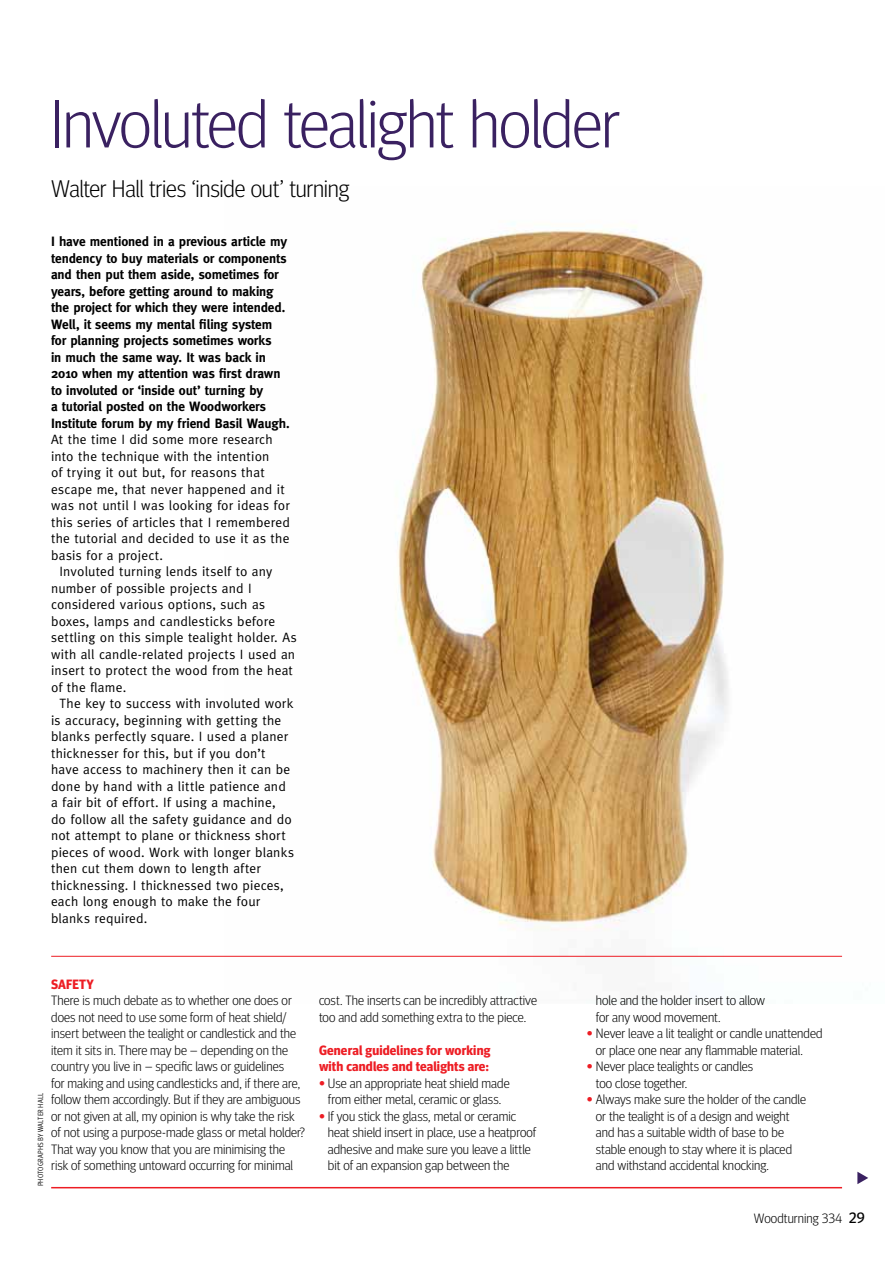
<style>
.page{position:relative;width:893px;height:1263px;background:#fff}
.page>*{position:absolute;margin:0;border:0;box-sizing:border-box;transform-origin:0 0}
.t1{font:300 67.5px "Meta Headline";letter-spacing:-.02em;color:#3a2161}
.t2{font:300 24px "Meta Headline";letter-spacing:-.01em;color:#000}
.t3{font:300 13.5px/16.5px "Meta Headline";letter-spacing:.005em;color:#000}
.t4{font:13.5px/16.5px "Meta";letter-spacing:.015em;color:#000}
.t5{font:700 13.5px/16.5px "Meta";letter-spacing:-.005em;color:#000}
.t6{font:700 13.5px/16.5px "Meta Headline";letter-spacing:.01em;color:#ed1d24}
.t7{font:7.5px "Meta Cond Normal";letter-spacing:.03em;color:#000}
.s1{font-weight:700;color:#ed1d24}
.s2{font-weight:400;font-size:15px}
</style>
<div class="page">
<img style="left:224px;top:223px;width:619px;height:779px">
<svg style="left:857px;top:1172px;width:11px;height:12px"></svg>
<hr style="left:51px;top:956px;width:791px;height:1px;background:#ed1d24">
<hr style="left:51px;top:1187px;width:791px;height:1px;background:#ed1d24">
<h1 class="t1" style="left:50px;top:84px;width:571px">Involuted tealight holder</h1>
<h2 class="t2" style="left:51px;top:174px;width:300px">Walter Hall tries ‘inside out’ turning</h2>
<p class="t5" style="left:51px;top:233px;width:240px">I have mentioned in a previous article my tendency to buy materials or components and then put them aside, sometimes for years, before getting around to making the project for which they were intended.<br>Well, it seems my mental filing system for planning projects sometimes works<br>in much the same way. It was back in 2010 when my attention was first drawn to involuted or ‘inside out’ turning by<br>a tutorial posted on the Woodworkers Institute forum by my friend Basil Waugh.</p>
<p class="t4" style="left:51px;top:431px;width:240px">At the time I did some more research into the technique with the intention<br>of trying it out but, for reasons that escape me, that never happened and it was not until I was looking for ideas for this series of articles that I remembered the tutorial and decided to use it as the basis for a project.</p>
<p class="t4" style="left:51px;top:563px;width:247px;text-indent:9px">Involuted turning lends itself to any number of possible projects and I considered various options, such as boxes, lamps and candlesticks before settling on this simple tealight holder. As with all candle-related projects I used an insert to protect the wood from the heat of the flame.</p>
<p class="t4" style="left:51px;top:695px;width:245px;text-indent:9px">The key to success with involuted work is accuracy, beginning with getting the blanks perfectly square. I used a planer thicknesser for this, but if you don’t have access to machinery then it can be done by hand with a little patience and a fair bit of effort. If using a machine,<br>do follow all the safety guidance and do not attempt to plane or thickness short pieces of wood. Work with longer blanks then cut them down to length after thicknessing. I thicknessed two pieces, each long enough to make the four blanks required.</p>
<p class="t7" style="left:36px;top:1186px;width:95px;rotate:-90deg">PHOTOGRAPHS BY WALTER HALL</p>
<p class="t6" style="left:51px;top:976px;width:44px">SAFETY</p>
<p class="t3" style="left:51px;top:992px;width:255px">There is much debate as to whether one does or does not need to use some form of heat shield/ insert between the tealight or candlestick and the item it sits in. There may be – depending on the country you live in – specific laws or guidelines<br>for making and using candlesticks and, if there are, follow them accordingly. But if they are ambiguous or not given at all, my opinion is why take the risk of not using a purpose-made glass or metal holder?<br>That way you know that you are minimising the risk of something untoward occurring for minimal</p>
<p class="t3" style="left:319px;top:992px;width:219px">cost. The inserts can be incredibly attractive too and add something extra to the piece.</p>
<p class="t6" style="left:319px;top:1042px;width:173px">General guidelines for working with candles and tealights are:</p>
<p class="t3" style="left:319px;top:1075px;width:192px;text-align:center"><span class="s1">•</span> Use an appropriate heat shield made from either metal, ceramic or glass.</p>
<p class="t3" style="left:328px;top:1108px;width:210px;text-indent:-9px"><span class="s1">•</span> If you stick the glass, metal or ceramic heat shield insert in place, use a heatproof adhesive and make sure you leave a little bit of an expansion gap between the</p>
<p class="t3" style="left:596px;top:992px;width:171px">hole and the holder insert to allow for any wood movement.</p>
<p class="t3" style="left:596px;top:1025px;width:228px;text-indent:-9px"><span class="s1">•</span> Never leave a lit tealight or candle unattended or place one near any flammable material.</p>
<p class="t3" style="left:596px;top:1058px;width:159px;text-indent:-9px"><span class="s1">•</span> Never place tealights or candles too close together.</p>
<p class="t3" style="left:596px;top:1091px;width:212px;text-indent:-9px"><span class="s1">•</span> Always make sure the holder of the candle or the tealight is of a design and weight and has a suitable width of base to be stable enough to stay where it is placed and withstand accidental knocking.</p>
<p class="t3" style="left:754px;top:1210px;width:112px">Woodturning 334 <span class="s2">29</span></p>
</div>
